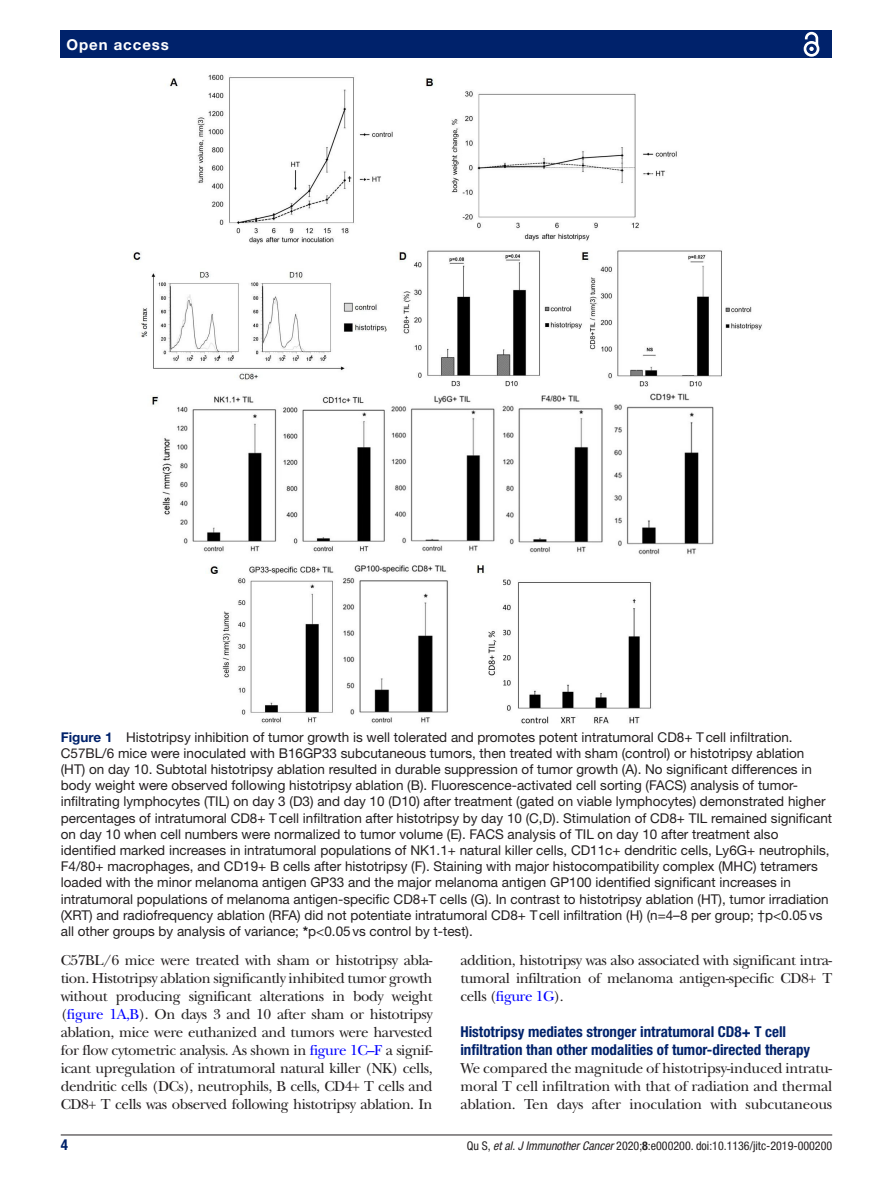
<style>
.page{position:relative;width:893px;height:1191px;background:#fff}
.page>*{position:absolute;margin:0;border:0;box-sizing:border-box;transform-origin:0 0}
.t1{font:15px/18px "New Baskerville";letter-spacing:-.03em;color:#231f20;text-align:justify}
.t2{font:700 condensed 15px/18px "Helvetica Neue LT Std";color:#00226b}
.t3{font:700 15px "Helvetica Neue LT Std";letter-spacing:.065em;color:#fff}
.t4{font:13.5px/16.2px "Helvetica Neue LT Std";color:#231f20}
.t5{font:condensed 12px "Helvetica Neue LT Std";color:#231f20}
.s1{font-weight:700;color:#00226b}
.s2{font-weight:700}
.s3{color:#00f}
.s4{font-style:italic}
</style>
<div class="page">
<hr style="left:61px;top:1134px;width:771px;height:1px;background:#231f20">
<div style="left:61px;top:31px;width:771px;height:27px;background:#00226b"></div>
<svg style="left:803px;top:31px;width:17px;height:26px"></svg>
<img style="left:133px;top:74px;width:629px;height:650px">
<p class="t3" style="left:66px;top:35px;width:104px">Open access</p>
<p class="t4" style="left:61px;top:728px;width:773px"><span class="s1">Figure 1</span> Histotripsy inhibition of tumor growth is well tolerated and promotes potent intratumoral CD8+ Tcell infiltration.<br>C57BL/6 mice were inoculated with B16GP33 subcutaneous tumors, then treated with sham (control) or histotripsy ablation (HT) on day 10. Subtotal histotripsy ablation resulted in durable suppression of tumor growth (A). No significant differences in body weight were observed following histotripsy ablation (B). Fluorescence-activated cell sorting (FACS) analysis of tumor&shy;infiltrating lymphocytes (TIL) on day 3 (D3) and day 10 (D10) after treatment (gated on viable lymphocytes) demonstrated higher percentages of intratumoral CD8+ Tcell infiltration after histotripsy by day 10 (C,D). Stimulation of CD8+ TIL remained significant on day 10 when cell numbers were normalized to tumor volume (E). FACS analysis of TIL on day 10 after treatment also identified marked increases in intratumoral populations of NK1.1+ natural killer cells, CD11c+ dendritic cells, Ly6G+ neutrophils, F4/80+ macrophages, and CD19+ B cells after histotripsy (F). Staining with major histocompatibility complex (MHC) tetramers loaded with the minor melanoma antigen GP33 and the major melanoma antigen GP100 identified significant increases in intratumoral populations of melanoma antigen-specific CD8+T cells (G). In contrast to histotripsy ablation (HT), tumor irradiation (XRT) and radiofrequency ablation (RFA) did not potentiate intratumoral CD8+ Tcell infiltration (H) (n=4–8 per group; †p&lt;0.05vs all other groups by analysis of variance; <span class="s2">*</span>p&lt;0.05vs control by t-test).</p>
<p class="t1" style="left:61px;top:951px;width:373px">C57BL/6 mice were treated with sham or histotripsy abla&shy;tion. Histotripsy ablation significantly inhibited tumor growth without producing significant alterations in body weight (<span class="s3">figure 1A,B</span>). On days 3 and 10 after sham or histotripsy ablation, mice were euthanized and tumors were harvested for flow cytometric analysis. As shown in <span class="s3">figure 1C–F</span> a signif&shy;icant upregulation of intratumoral natural killer (NK) cells, dendritic cells (DCs), neutrophils, B cells, CD4+ T cells and CD8+ T cells was observed following histotripsy ablation. In</p>
<p class="t1" style="left:460px;top:951px;width:373px">addition, histotripsy was also associated with significant intra&shy;tumoral infiltration of melanoma antigen-specific CD8+ T cells (<span class="s3">figure 1G</span>).</p>
<p class="t2" style="left:460px;top:1022px;width:351px">Histotripsy mediates stronger intratumoral CD8+ T cell infiltration than other modalities of tumor-directed therapy</p>
<p class="t1" style="left:460px;top:1059px;width:373px">We compared the magnitude of histotripsy-induced intratu&shy;moral T cell infiltration with that of radiation and thermal ablation. Ten days after inoculation with subcutaneous</p>
<p class="t2" style="left:61px;top:1135px;width:9px">4</p>
<p class="t5" style="left:467px;top:1138px;width:367px">Qu S, <span class="s4">et al</span>. <span class="s4">J Immunother Cancer</span> 2020;<span class="s2">8</span>:e000200. doi:10.1136/jitc-2019-000200</p>
</div>
